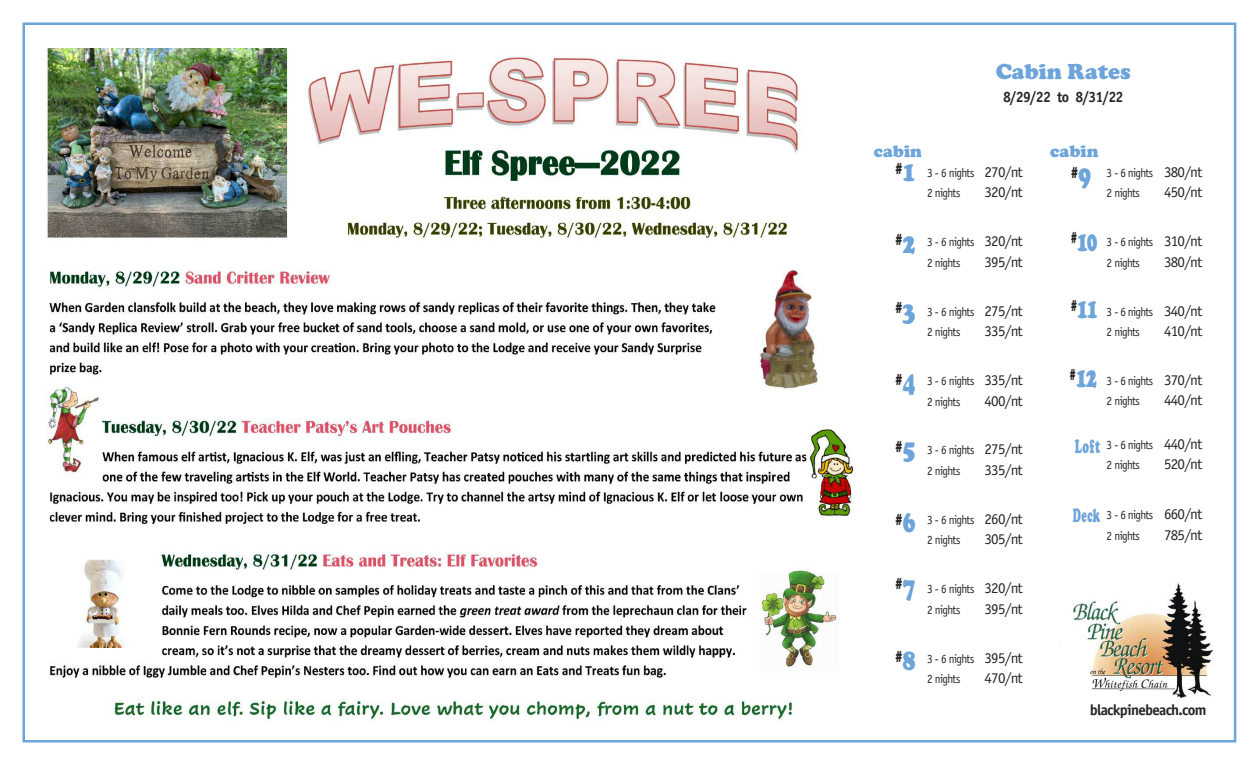
<style>
.page{position:relative;width:1260px;height:765px;background:#fff}
.page>*{position:absolute;margin:0;border:0;box-sizing:border-box;transform-origin:0 0}
.t1{font:900 30px "Cooper";color:#6da4da;scale:.6 1}
.t2{font:900 22.5px "Cooper";color:#6da4da}
.t3{font:900 20px "Cooper";letter-spacing:.06em;color:#6da4da;scale:.55 1}
.t4{font:900 20px "Cooper";letter-spacing:.06em;color:#6da4da;scale:.51 1}
.t5{font:900 18px "Cooper";color:#272627;scale:.7 1}
.t6{font:900 17.5px "Cooper";color:#6da4da}
.t7{font:15px "Officina Sans";letter-spacing:-.05em;color:#272627}
.t8{font:700 15px "Officina Sans";letter-spacing:-.05em;color:#272627}
.t9{font:700 15px "Officina Sans";letter-spacing:-.05em;color:#272627;scale:.95 1}
.t10{font:12.5px/20.4px "Officina Sans";letter-spacing:-.05em;color:#272627;scale:.9 1}
.s1{font-size:30px;color:#6da4da}
.s2{font-size:15px}
</style>
<div class="page">
<img style="left:46px;top:48px;width:808px;height:674px">
<img style="left:1073px;top:583px;width:141px;height:115px">
<h2 class="t2" style="left:996px;top:58px;width:137px">Cabin Rates</h2>
<p class="t9" style="left:1003px;top:91px;width:128px">8/29/22 to 8/31/22</p>
<h3 class="t6" style="left:874px;top:140px;width:50px">cabin</h3>
<h3 class="t6" style="left:1050px;top:140px;width:50px">cabin</h3>
<h3 class="t5" style="left:895px;top:157px;width:30px">#<span class="s1">1</span></h3>
<h3 class="t5" style="left:895px;top:229px;width:30px">#<span class="s1">2</span></h3>
<h3 class="t5" style="left:895px;top:297px;width:30px">#<span class="s1">3</span></h3>
<h3 class="t5" style="left:895px;top:368px;width:30px">#<span class="s1">4</span></h3>
<h3 class="t5" style="left:895px;top:435px;width:30px">#<span class="s1">5</span></h3>
<h3 class="t5" style="left:895px;top:508px;width:30px">#<span class="s1">6</span></h3>
<h3 class="t5" style="left:895px;top:573px;width:30px">#<span class="s1">7</span></h3>
<h3 class="t5" style="left:895px;top:646px;width:30px">#<span class="s1">8</span></h3>
<p class="t10" style="left:927px;top:164px;width:108px">3 - 6 nights <span class="s2">270/nt<br></span>2 nights</p>
<p class="t7" style="left:985px;top:187px;width:40px">320/nt</p>
<p class="t10" style="left:927px;top:233px;width:108px">3 - 6 nights <span class="s2">320/nt<br></span>2 nights</p>
<p class="t7" style="left:985px;top:256px;width:40px">395/nt</p>
<p class="t10" style="left:927px;top:302px;width:108px">3 - 6 nights <span class="s2">275/nt<br></span>2 nights</p>
<p class="t7" style="left:985px;top:325px;width:40px">335/nt</p>
<p class="t10" style="left:927px;top:372px;width:108px">3 - 6 nights <span class="s2">335/nt<br></span>2 nights</p>
<p class="t7" style="left:985px;top:395px;width:40px">400/nt</p>
<p class="t10" style="left:927px;top:441px;width:108px">3 - 6 nights <span class="s2">275/nt<br></span>2 nights</p>
<p class="t7" style="left:985px;top:464px;width:40px">335/nt</p>
<p class="t10" style="left:927px;top:510px;width:108px">3 - 6 nights <span class="s2">260/nt<br></span>2 nights</p>
<p class="t7" style="left:985px;top:534px;width:40px">305/nt</p>
<p class="t10" style="left:927px;top:580px;width:108px">3 - 6 nights <span class="s2">320/nt<br></span>2 nights</p>
<p class="t7" style="left:985px;top:603px;width:40px">395/nt</p>
<p class="t10" style="left:927px;top:649px;width:108px">3 - 6 nights <span class="s2">395/nt<br></span>2 nights</p>
<p class="t7" style="left:985px;top:672px;width:40px">470/nt</p>
<p class="t10" style="left:1107px;top:163px;width:108px">3 - 6 nights <span class="s2">380/nt<br></span>2 nights</p>
<h3 class="t5" style="left:1071px;top:161px;width:30px">#<span class="s1">9</span></h3>
<p class="t7" style="left:1164px;top:186px;width:40px">450/nt</p>
<p class="t10" style="left:1107px;top:233px;width:108px">3 - 6 nights <span class="s2">310/nt<br></span>2 nights</p>
<h1 class="t1" style="left:1071px;top:223px;width:46px"><sup>#</sup>10</h1>
<p class="t7" style="left:1164px;top:256px;width:40px">380/nt</p>
<p class="t10" style="left:1107px;top:302px;width:108px">3 - 6 nights <span class="s2">340/nt<br></span>2 nights</p>
<h1 class="t1" style="left:1071px;top:291px;width:47px"><sup>#</sup>11</h1>
<p class="t7" style="left:1164px;top:325px;width:40px">410/nt</p>
<p class="t10" style="left:1107px;top:372px;width:108px">3 - 6 nights <span class="s2">370/nt<br></span>2 nights</p>
<h1 class="t1" style="left:1070px;top:359px;width:47px"><sup>#</sup>12</h1>
<p class="t7" style="left:1164px;top:395px;width:40px">440/nt</p>
<p class="t10" style="left:1107px;top:436px;width:108px">3 - 6 nights <span class="s2">440/nt<br></span>2 nights</p>
<h3 class="t3" style="left:1075px;top:434px;width:48px">Loft</h3>
<p class="t7" style="left:1164px;top:459px;width:40px">520/nt</p>
<p class="t10" style="left:1107px;top:506px;width:108px">3 - 6 nights <span class="s2">660/nt<br></span>2 nights</p>
<h3 class="t4" style="left:1073px;top:504px;width:56px">Deck</h3>
<p class="t7" style="left:1164px;top:529px;width:40px">785/nt</p>
<p class="t8" style="left:1090px;top:704px;width:118px">blackpinebeach.com</p>
</div>
